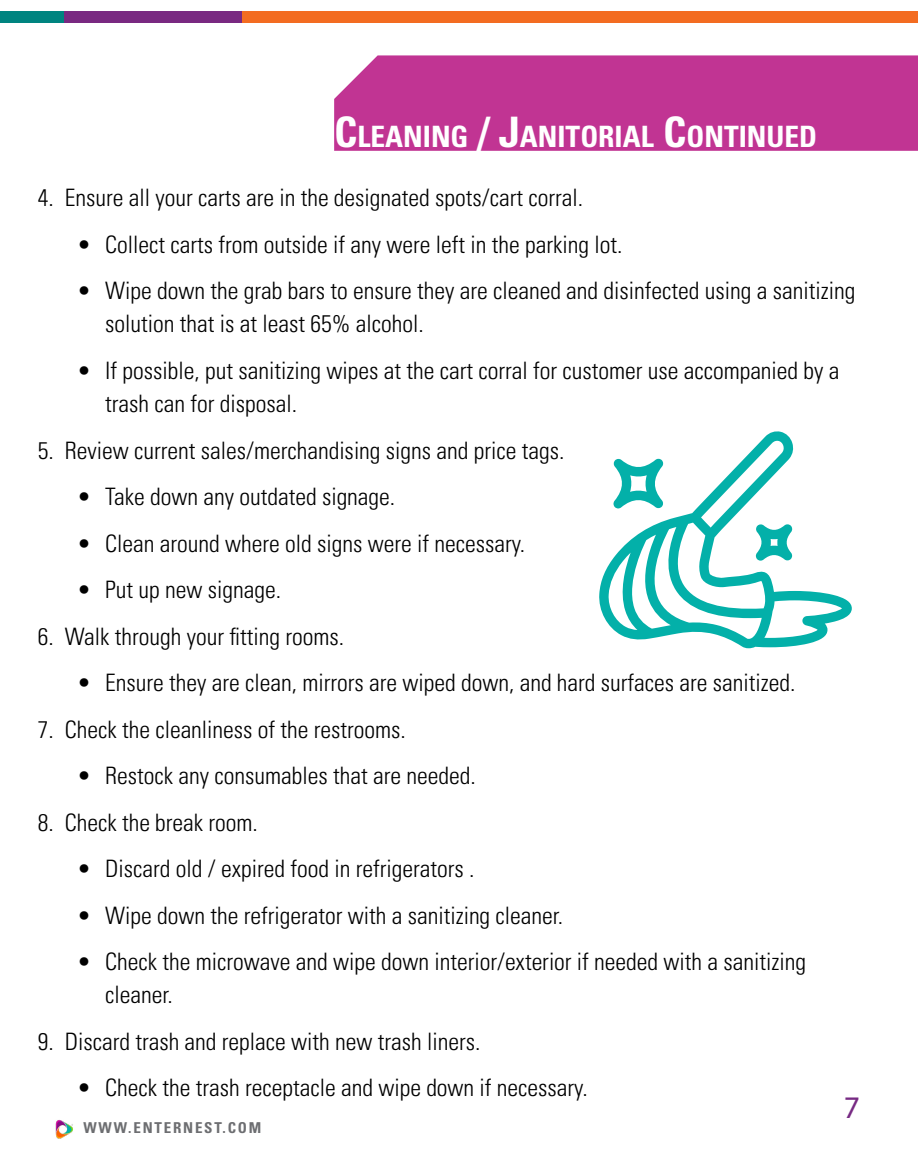
<style>
.page{position:relative;width:918px;height:1175px;background:#fff}
.page>*{position:absolute;margin:0;border:0;box-sizing:border-box;transform-origin:0 0}
.t1{font:31.5px "Myriad Pro";color:#772a83}
.t2{font:700 condensed 29.4px "Univers LT Std";color:#fff}
.t3{font:300 condensed 24px/33px "Univers LT Pro";color:#000}
.t4{font:700 condensed 15px "Univers LT Std";letter-spacing:.12em;color:#6d6e71}
.s1{font-size:42px}
</style>
<div class="page">
<img style="left:56px;top:1120px;width:17px;height:18px">
<div style="left:0;top:11px;width:324px;height:11px;background:#008480"></div>
<div style="left:64px;top:11px;width:324px;height:11px;background:#792981"></div>
<div style="left:242px;top:11px;width:676px;height:11px;background:#f36c21"></div>
<div style="left:334px;top:55px;width:584px;height:96px;background:#c13493"></div>
<svg style="left:599px;top:431px;width:253px;height:217px"></svg>
<p class="t2" style="left:334px;top:119px;width:485px"><span class="s1">C</span>LEANING <span class="s1">/ J</span>ANITORIAL <span class="s1">C</span>ONTINUED</p>
<p class="t3" style="left:38px;top:180px;width:547px">4. Ensure all your carts are in the designated spots/cart corral.</p>
<p class="t3" style="left:78px;top:227px;width:546px">• Collect carts from outside if any were left in the parking lot.</p>
<p class="t3" style="left:105px;top:273px;width:752px;text-indent:-27px">• Wipe down the grab bars to ensure they are cleaned and disinfected using a sanitizing solution that is at least 65% alcohol.</p>
<p class="t3" style="left:105px;top:353px;width:736px;text-indent:-27px">• If possible, put sanitizing wipes at the cart corral for customer use accompanied by a trash can for disposal.</p>
<p class="t3" style="left:38px;top:432px;width:528px">5. Review current sales/merchandising signs and price tags.</p>
<p class="t3" style="left:78px;top:479px;width:319px">• Take down any outdated signage.</p>
<p class="t3" style="left:78px;top:525px;width:448px">• Clean around where old signs were if necessary.</p>
<p class="t3" style="left:78px;top:572px;width:204px">• Put up new signage.</p>
<p class="t3" style="left:38px;top:618px;width:308px">6. Walk through your fitting rooms.</p>
<p class="t3" style="left:78px;top:665px;width:719px">• Ensure they are clean, mirrors are wiped down, and hard surfaces are sanitized.</p>
<p class="t3" style="left:38px;top:711px;width:370px">7. Check the cleanliness of the restrooms.</p>
<p class="t3" style="left:78px;top:757px;width:399px">• Restock any consumables that are needed.</p>
<p class="t3" style="left:38px;top:804px;width:222px">8. Check the break room.</p>
<p class="t3" style="left:78px;top:850px;width:398px">• Discard old / expired food in refrigerators .</p>
<p class="t3" style="left:78px;top:897px;width:487px">• Wipe down the refrigerator with a sanitizing cleaner.</p>
<p class="t3" style="left:105px;top:943px;width:702px;text-indent:-27px">• Check the microwave and wipe down interior/exterior if needed with a sanitizing cleaner.</p>
<p class="t3" style="left:38px;top:1023px;width:444px">9. Discard trash and replace with new trash liners.</p>
<p class="t3" style="left:78px;top:1069px;width:511px">• Check the trash receptacle and wipe down if necessary.</p>
<h1 class="t1" style="left:844px;top:1087px;width:18px">7</h1>
<p class="t4" style="left:83px;top:1118px;width:179px">WWW.ENTERNEST.COM</p>
</div>
